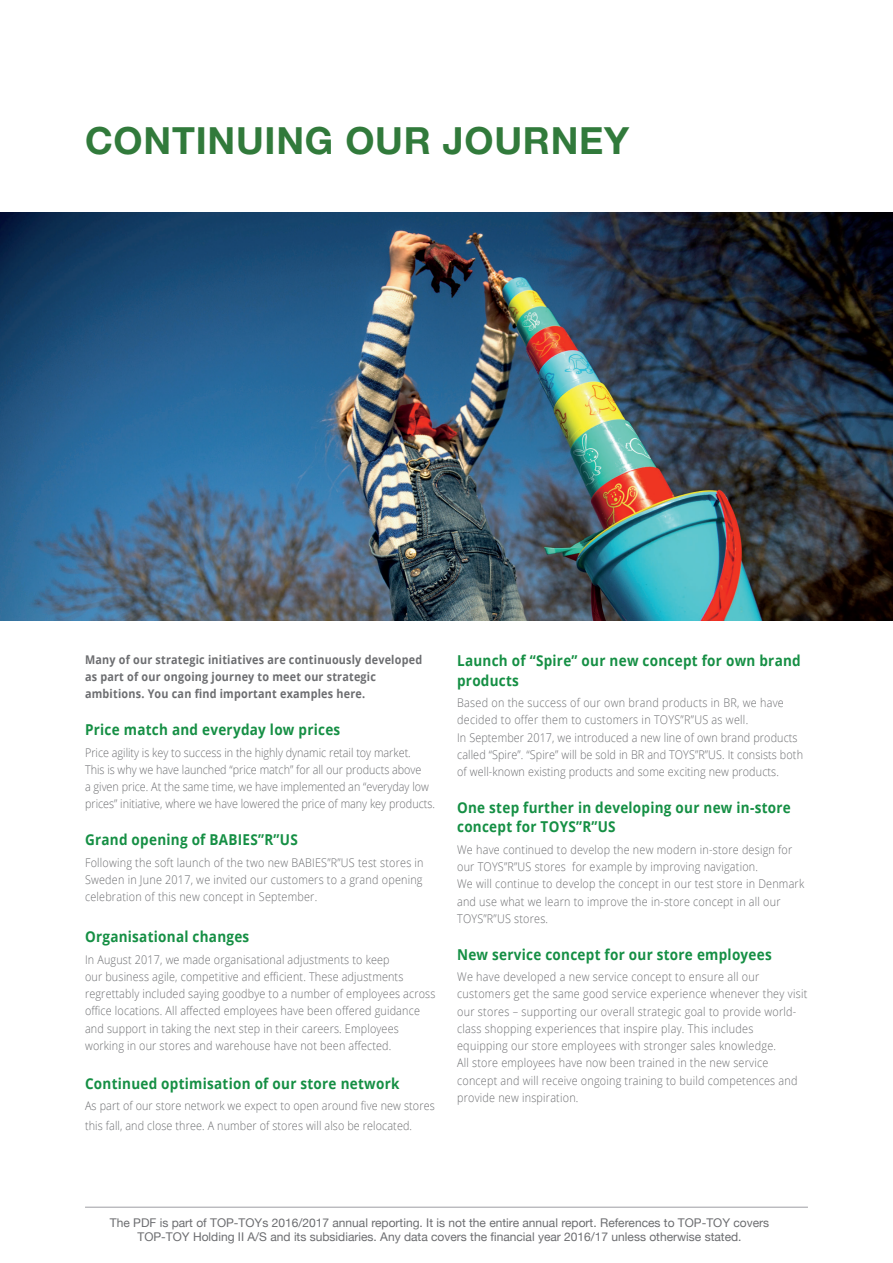
<style>
.page{position:relative;width:893px;height:1263px;background:#fff}
.page>*{position:absolute;margin:0;border:0;box-sizing:border-box;transform-origin:0 0}
.Big_Heading_Text{font:700 37.5px "Helvetica Neue LT Std";letter-spacing:.02em;color:#317a3b}
.Body_Text_-_Green_He{font:700 15px/19.5px "Open Sans";letter-spacing:.02em;color:#158f44;scale:.9 1}
.Body_Text_-_Thin_Gre{font:300 12px/17.2px "Open Sans";letter-spacing:.015em;color:#6c6d70;scale:.9 1}
.Page_no{font:12px/14.4px "Helvetica Neue";color:#6c6d70;text-align:center}
.Body_Text_-_Green_He-2{font:300 12px/17.2px "Open Sans";letter-spacing:.02em;color:#6c6d70;text-align:justify;scale:.9 1}
.Body_Text_-_Bold_Gre{font:700 12px/17.2px "Open Sans";letter-spacing:.02em;color:#6c6d70;scale:.9 1}
</style>
<div class="page">
<img style="left:0;top:213px;width:893px;height:407px">
<hr style="left:85px;top:1206px;width:723px;height:2px;background:#a8a9ad">
<p class="Big_Heading_Text" style="left:85px;top:118px;width:546px">CONTINUING OUR JOURNEY</p>
<p class="Body_Text_-_Bold_Gre" style="left:85px;top:650px;width:376px">Many of our strategic initiatives are continuously developed as part of our ongoing journey to meet our strategic ambitions. You can find important examples here.</p>
<p class="Body_Text_-_Green_He" style="left:85px;top:719px;width:285px">Price match and everyday low prices</p>
<p class="Body_Text_-_Thin_Gre" style="left:85px;top:743px;width:390px">Price agility is key to success in the highly dynamic retail toy market.<br>This is why we have launched “price match” for all our products above<br>a given price. At the same time, we have implemented an “everyday low prices” initiative, where we have lowered the price of many key products.</p>
<p class="Body_Text_-_Green_He" style="left:85px;top:829px;width:238px">Grand opening of BABIES”R”US</p>
<p class="Body_Text_-_Green_He-2" style="left:85px;top:853px;width:378px">Following the soft launch of the two new BABIES”R”US test stores in Sweden in June 2017, we invited our customers to a grand opening celebration of this new concept in September.</p>
<p class="Body_Text_-_Green_He" style="left:85px;top:926px;width:184px">Organisational changes</p>
<p class="Body_Text_-_Thin_Gre" style="left:85px;top:950px;width:391px">In August 2017, we made organisational adjustments to keep<br>our business agile, competitive and efficient. These adjustments regrettably included saying goodbye to a number of employees across office locations. All affected employees have been offered guidance and support in taking the next step in their careers. Employees working in our stores and warehouse have not been affected.</p>
<p class="Body_Text_-_Green_He" style="left:85px;top:1073px;width:351px">Continued optimisation of our store network</p>
<p class="Body_Text_-_Thin_Gre" style="left:85px;top:1096px;width:390px;line-height:19.5px">As part of our store network we expect to open around five new stores this fall, and close three. A number of stores will also be relocated.</p>
<p class="Body_Text_-_Green_He" style="left:457px;top:650px;width:383px">Launch of “Spire” our new concept for own brand products</p>
<p class="Body_Text_-_Thin_Gre" style="left:457px;top:694px;width:386px">Based on the success of our own brand products in BR, we have decided to offer them to customers in TOYS”R”US as well.<br>In September 2017, we introduced a new line of own brand products called “Spire”. “Spire” will be sold in BR and TOYS”R”US. It consists both of well-known existing products and some exciting new products.</p>
<p class="Body_Text_-_Green_He" style="left:457px;top:797px;width:372px">One step further in developing our new in-store concept for TOYS”R”US</p>
<p class="Body_Text_-_Thin_Gre" style="left:457px;top:840px;width:387px">We have continued to develop the new modern in-store design for our TOYS”R”US stores for example by improving navigation.<br>We will continue to develop the concept in our test store in Denmark and use what we learn to improve the in-store concept in all our TOYS”R”US stores.</p>
<p class="Body_Text_-_Green_He" style="left:457px;top:944px;width:351px">New service concept for our store employees</p>
<p class="Body_Text_-_Thin_Gre" style="left:457px;top:968px;width:391px">We have developed a new service concept to ensure all our customers get the same good service experience whenever they visit our stores – supporting our overall strategic goal to provide world&shy;class shopping experiences that inspire play. This includes<br>equipping our store employees with stronger sales knowledge.<br>All store employees have now been trained in the new service concept and will receive ongoing training to build competences and provide new inspiration.</p>
<p class="Page_no" style="left:110px;top:1216px;width:661px">The PDF is part of TOP-TOYs 2016/2017 annual reporting. It is not the entire annual report. References to TOP-TOY covers<br>TOP-TOY Holding II A/S and its subsidiaries. Any data covers the financial year 2016/17 unless otherwise stated.</p>
</div>
